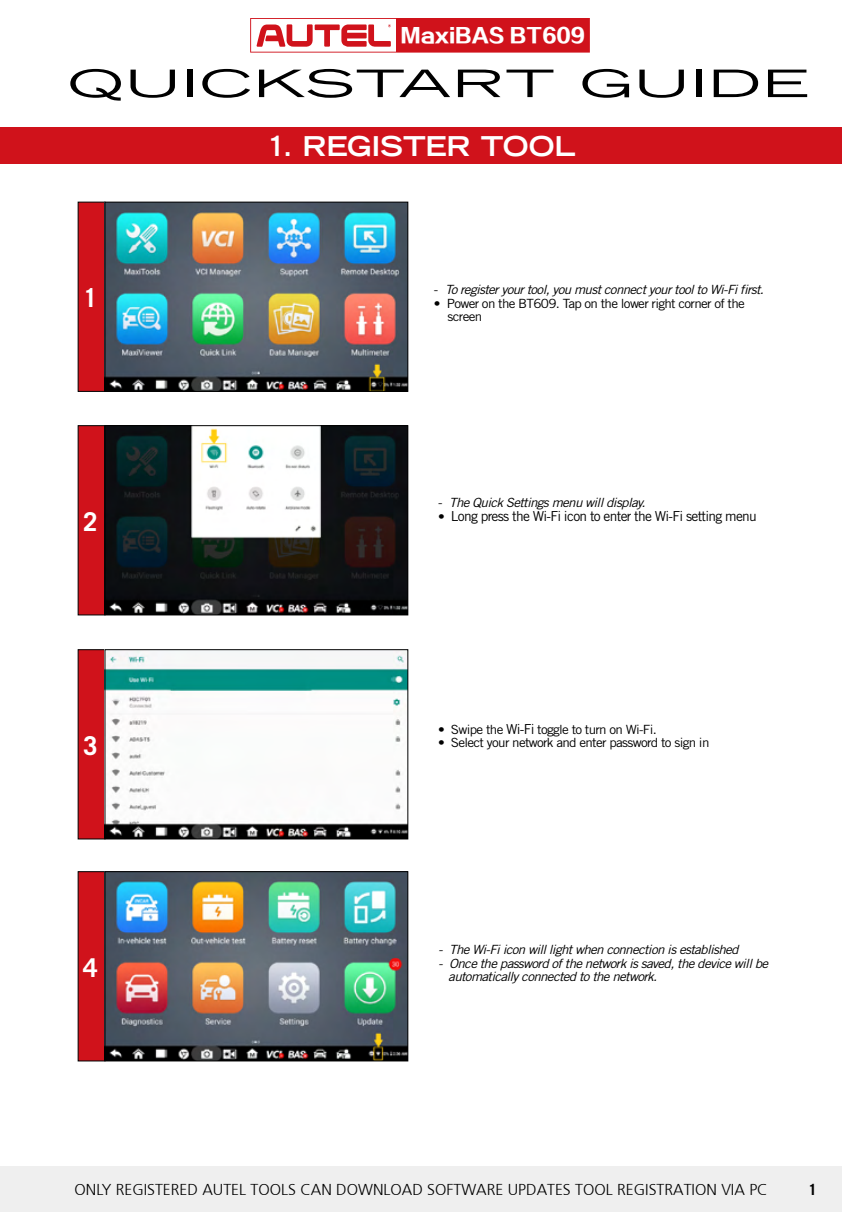
<style>
.page{position:relative;width:842px;height:1212px;background:#fff}
.page>*{position:absolute;margin:0;border:0;box-sizing:border-box;transform-origin:0 0}
.t1{font:expanded 37.8px "Trade Gothic LT Std";letter-spacing:.015em;color:#000;scale:1.57 1}
.t2{font:700 expanded 27.45px "Trade Gothic LT Std";letter-spacing:-.01em;color:#fff}
.t3{font:700 25.88px "Trade Gothic LT Std";color:#fff}
.t4{font:19.57px "FZZDHJW GB1 0";color:#fff}
.t5{font:300 15.75px "True Frutiger";color:#000}
.t6{font:700 15.3px "Trade Gothic LT Std";color:#000;scale:1.06 1}
.t7{font:13.72px "Trade Gothic LT Std";letter-spacing:-.05em;color:#000}
.t8{font:italic 12.6px/13.5px "Trade Gothic LT Std";letter-spacing:-.05em;color:#000;scale:1.06 1}
.t9{font:12.6px/13.5px "Trade Gothic LT Std";letter-spacing:-.05em;color:#000;scale:1.06 1}
.s1{font-style:normal}
.s2{font-size:12.6px}
.s3{font-size:13.72px}
</style>
<div class="page">
<div style="left:0;top:127px;width:842px;height:37px;background:#d0121b"></div>
<svg style="left:250px;top:18px;width:340px;height:35px"></svg>
<div style="left:78px;top:202px;width:27px;height:190px;background:#d0121b;border:1px solid #000"></div>
<img style="left:107px;top:204px;width:299px;height:186px">
<div style="left:105px;top:202px;width:303px;height:190px;border:1px solid #000"></div>
<div style="left:78px;top:649px;width:27px;height:190px;background:#d0121b"></div>
<img style="left:107px;top:651px;width:299px;height:186px">
<div style="left:105px;top:649px;width:303px;height:190px;border:1px solid #000"></div>
<div style="left:78px;top:425px;width:27px;height:190px;background:#d0121b;border:1px solid #000"></div>
<img style="left:107px;top:427px;width:299px;height:186px">
<div style="left:105px;top:425px;width:303px;height:190px;border:1px solid #000"></div>
<div style="left:78px;top:871px;width:27px;height:190px;background:#d0121b;border:1px solid #000"></div>
<img style="left:107px;top:873px;width:299px;height:186px">
<div style="left:105px;top:871px;width:303px;height:190px;border:1px solid #000"></div>
<div style="left:0;top:1166px;width:842px;height:46px;background:#efefef"></div>
<h3 class="t4" style="left:400px;top:25px;width:186px">MaxiBAS BT609</h3>
<h1 class="t1" style="left:68px;top:59px;width:473px">QUICKSTART GUIDE</h1>
<h2 class="t2" style="left:266px;top:128px;width:311px">1. REGISTER TOOL</h2>
<h3 class="t3" style="left:83px;top:282px;width:16px">1</h3>
<h3 class="t3" style="left:83px;top:506px;width:16px">2</h3>
<h3 class="t3" style="left:83px;top:730px;width:16px">3</h3>
<h3 class="t3" style="left:83px;top:952px;width:16px">4</h3>
<p class="t8" style="left:434px;top:283px;width:313px"><span class="s1">-</span> To register your tool, you must connect your tool to Wi-Fi first.</p>
<p class="t9" style="left:448px;top:296px;width:282px;text-indent:-14px">• Power on the BT609. Tap on the lower right corner of the screen</p>
<p class="t8" style="left:438px;top:495px;width:197px"><span class="s1">-</span> The Quick Settings menu will display.</p>
<p class="t7" style="left:438px;top:508px;width:320px"><span class="s2">•</span> Long press the Wi-Fi icon to enter the Wi-Fi setting menu</p>
<p class="t9" style="left:438px;top:722px;width:208px">• Swipe the <span class="s3">Wi-Fi</span> toggle to turn on Wi-Fi.</p>
<p class="t9" style="left:438px;top:736px;width:258px">• Select your network and enter password to sign in</p>
<p class="t8" style="left:438px;top:943px;width:285px">- The Wi-Fi icon will light when connection is established</p>
<p class="t8" style="left:448px;top:957px;width:303px;text-indent:-10px">- Once the password of the network is saved, the device will be automatically connected to the network.</p>
<p class="t5" style="left:75px;top:1181px;width:695px">ONLY REGISTERED AUTEL TOOLS CAN DOWNLOAD SOFTWARE UPDATES TOOL REGISTRATION VIA PC</p>
<p class="t6" style="left:808px;top:1180px;width:10px">1</p>
</div>
